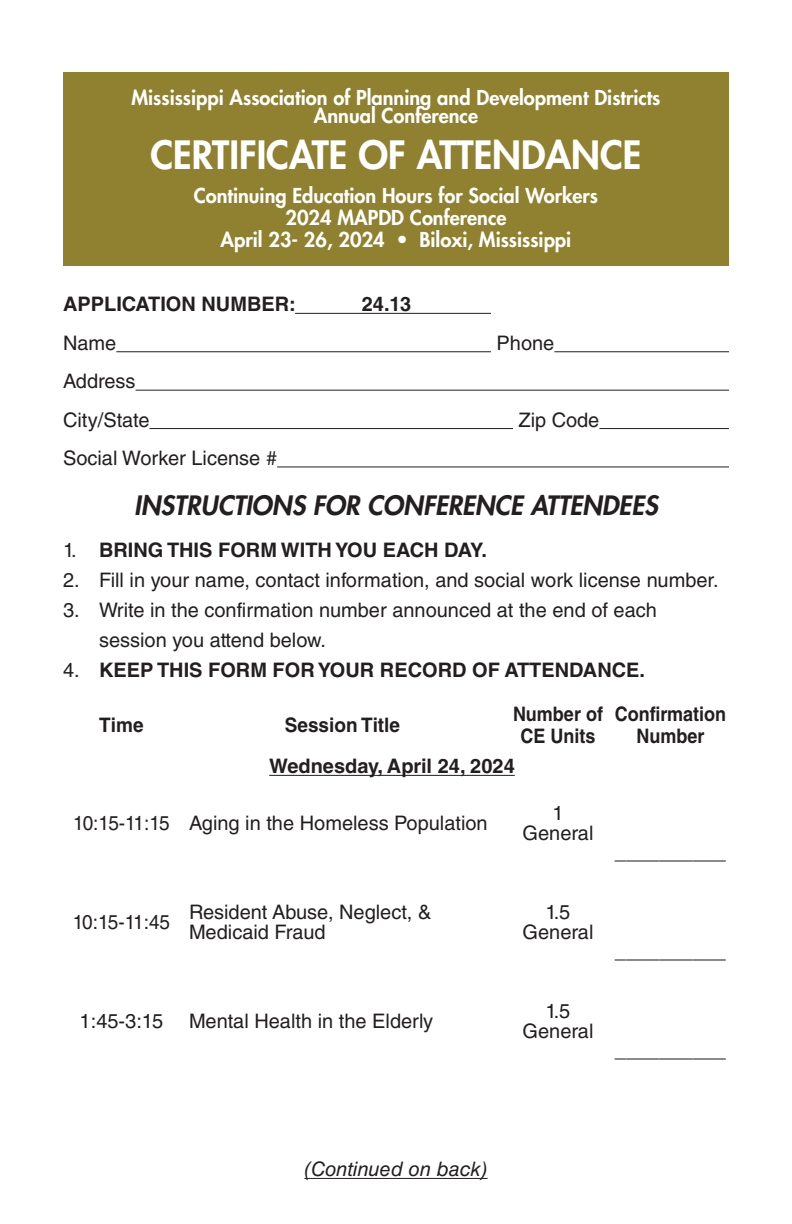
<style>
.page{position:relative;width:792px;height:1224px;background:#fff}
.page>*{position:absolute;margin:0;border:0;box-sizing:border-box;transform-origin:0 0}
.t1{font:800 38px "Futura Std";color:#fff}
.t2{font:italic 800 26px "Futura Std";color:#231f20}
.t3{font:20px/30px "Helvetica LT Std";color:#231f20}
.t4{font:800 20px "Futura Std";color:#fff}
.t5{font:700 20px "Helvetica LT Std";color:#231f20}
.t6{font:700 20px/22px "Helvetica LT Std";color:#231f20;text-align:center;scale:.9 1}
.t7{font:20px "Helvetica LT Std";color:#231f20;scale:.95 1}
.t8{font:italic 20px "Helvetica LT Std";color:#231f20}
.t9{font:700 20px "Helvetica LT Std";color:#231f20;scale:.95 1}
.s1{font-weight:400}
</style>
<div class="page">
<hr style="left:295px;top:313px;width:196px;height:1px;background:#231f20">
<hr style="left:116px;top:351px;width:375px;height:1px;background:#231f20">
<hr style="left:554px;top:351px;width:175px;height:1px;background:#231f20">
<hr style="left:136px;top:390px;width:593px;height:1px;background:#231f20">
<hr style="left:149px;top:428px;width:364px;height:1px;background:#231f20">
<hr style="left:599px;top:428px;width:130px;height:1px;background:#231f20">
<hr style="left:277px;top:466px;width:452px;height:1px;background:#231f20">
<hr style="left:269px;top:775px;width:246px;height:1px;background:#231f20">
<hr style="left:304px;top:1178px;width:184px;height:1px;background:#231f20">
<div style="left:63px;top:72px;width:666px;height:194px;background:#8f812f"></div>
<p class="t4" style="left:131px;top:85px;width:531px">Mississippi Association of Planning and Development Districts</p>
<p class="t4" style="left:314px;top:103px;width:166px">Annual Conference</p>
<p class="t1" style="left:150px;top:131px;width:493px">CERTIFICATE OF ATTENDANCE</p>
<p class="t4" style="left:194px;top:183px;width:406px">Continuing Education Hours for Social Workers</p>
<p class="t4" style="left:286px;top:205px;width:222px">2024 MAPDD Conference</p>
<p class="t4" style="left:221px;top:227px;width:352px">April 23- 26, 2024 • Biloxi, Mississippi</p>
<p class="t5" style="left:63px;top:292px;width:234px">APPLICATION NUMBER:</p>
<p class="t5" style="left:362px;top:292px;width:51px">24.13</p>
<p class="t3" style="left:63px;top:328px;width:55px">Name</p>
<p class="t3" style="left:497px;top:328px;width:59px">Phone</p>
<p class="t3" style="left:63px;top:366px;width:74px">Address</p>
<p class="t3" style="left:63px;top:404px;width:88px">City/State</p>
<p class="t3" style="left:519px;top:404px;width:82px">Zip Code</p>
<p class="t3" style="left:63px;top:443px;width:216px">Social Worker License #</p>
<p class="t2" style="left:134px;top:489px;width:525px">INSTRUCTIONS FOR CONFERENCE ATTENDEES</p>
<p class="t5" style="left:63px;top:538px;width:425px"><span class="s1">1.</span> BRING THIS FORM WITH YOU EACH DAY.</p>
<p class="t3" style="left:63px;top:565px;width:657px">2. Fill in your name, contact information, and social work license number.</p>
<p class="t3" style="left:99px;top:595px;width:559px;text-indent:-36px">3. Write in the confirmation number announced at the end of each session you attend below.</p>
<p class="t5" style="left:63px;top:658px;width:584px"><span class="s1">4.</span> KEEP THIS FORM FOR YOUR RECORD OF ATTENDANCE.</p>
<p class="t9" style="left:99px;top:713px;width:48px">Time</p>
<p class="t9" style="left:285px;top:713px;width:123px">Session Title</p>
<p class="t6" style="left:513px;top:703px;width:101px">Number of<br>CE Units</p>
<p class="t6" style="left:615px;top:703px;width:125px">Confirmation<br>Number</p>
<p class="t5" style="left:269px;top:754px;width:247px">Wednesday, April 24, 2024</p>
<p class="t7" style="left:73px;top:811px;width:103px">10:15-11:15</p>
<p class="t3" style="left:189px;top:808px;width:300px">Aging in the Homeless Population</p>
<p class="t3" style="left:552px;top:798px;width:13px">1</p>
<p class="t3" style="left:523px;top:818px;width:72px">General</p>
<p class="t7" style="left:73px;top:910px;width:104px">10:15-11:45</p>
<p class="t3" style="left:189px;top:902px;width:244px;line-height:20px">Resident Abuse, Neglect, &amp;<br>Medicaid Fraud</p>
<p class="t3" style="left:546px;top:897px;width:26px">1.5</p>
<p class="t3" style="left:523px;top:917px;width:72px">General</p>
<p class="t3" style="left:80px;top:1006px;width:85px">1:45-3:15</p>
<p class="t3" style="left:189px;top:1006px;width:246px">Mental Health in the Elderly</p>
<p class="t3" style="left:546px;top:996px;width:26px">1.5</p>
<p class="t3" style="left:523px;top:1016px;width:72px">General</p>
<p class="t3" style="left:615px;top:837px;width:113px">__________</p>
<p class="t3" style="left:615px;top:936px;width:113px">__________</p>
<p class="t3" style="left:615px;top:1035px;width:113px">__________</p>
<p class="t8" style="left:304px;top:1158px;width:185px">(Continued on back)</p>
</div>
